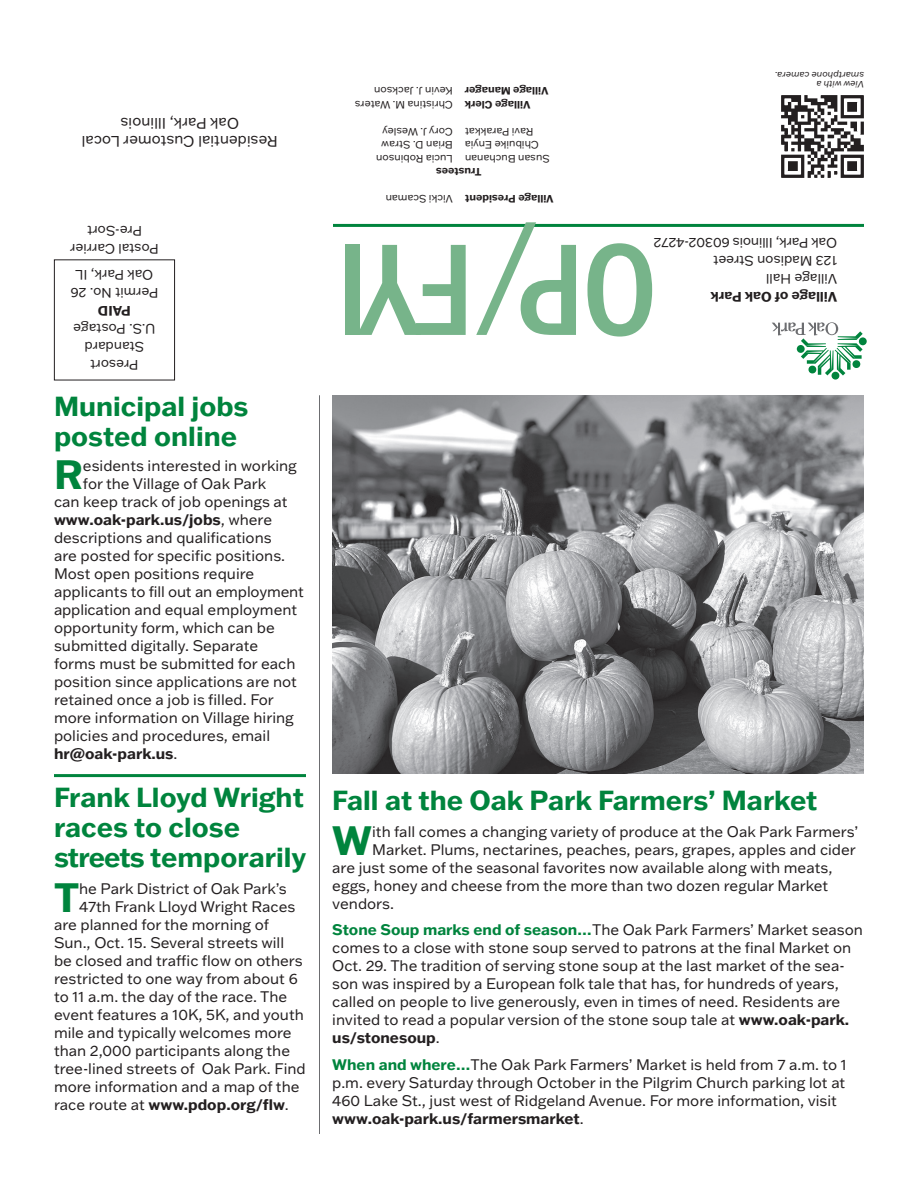
<style>
.page{position:relative;width:918px;height:1188px;background:#fff}
.page>*{position:absolute;margin:0;border:0;box-sizing:border-box;transform-origin:0 0}
.t1{font:500 condensed 135px "Franklin Gothic LT Pro";color:#77b48a}
.t2{font:700 40.2px "Franklin Gothic ATF";color:#00843d}
.t3{font:700 27px/30px "Franklin Gothic ATF";color:#00843d}
.t4{font:15px/18px "Franklin Gothic ATF";color:#231f20}
.t5{font:700 15px "Franklin Gothic ATF";color:#231f20}
.t6{font:13.5px/18px "Franklin Gothic ATF";color:#231f20;text-align:center}
.t7{font:700 13.5px "Franklin Gothic ATF";color:#231f20}
.t8{font:10.5px "Franklin Gothic ATF";color:#231f20}
.t9{font:700 10.5px "Franklin Gothic ATF";color:#231f20}
.t10{font:italic 9px/9px "Franklin Gothic ATF";color:#231f20}
.s1{font-weight:400}
.s2{font-weight:700;color:#00843d}
.s3{font-weight:700}
</style>
<div class="page">
<div style="left:54px;top:259px;width:121px;height:121px;border:1px solid #231f20"></div>
<hr style="left:333px;top:224px;width:531px;height:3px;background:#00843d">
<div style="left:832px;top:372px;width:7px;height:8px;background:#00843d;border-radius:50%"></div>
<div style="left:859px;top:337px;width:8px;height:8px;background:#00843d;border-radius:50%"></div>
<svg style="left:772px;top:322px;width:91px;height:54px"></svg>
<img style="left:781px;top:95px;width:83px;height:83px">
<img style="left:332px;top:395px;width:531px;height:379px">
<hr style="left:54px;top:774px;width:252px;height:3px;background:#00843d">
<hr style="left:319px;top:395px;width:1px;height:739px;background:#6c6d70">
<p class="t4" style="left:278px;top:151px;width:198px;text-align:center;rotate:-180deg">Residential Customer Local<br>Oak Park, Illinois</p>
<p class="t6" style="left:159px;top:258px;width:90px;rotate:-180deg">Postal Carrier<br>Pre-Sort</p>
<p class="t6" style="left:158px;top:302px;width:89px;rotate:-180deg">Permit No. 26<br>Oak Park, IL</p>
<p class="t7" style="left:131px;top:320px;width:34px;rotate:-180deg">PAID</p>
<p class="t6" style="left:156px;top:374px;width:84px;rotate:-180deg">Presort<br>Standard<br>U.S. Postage</p>
<h3 class="t3" style="left:54px;top:390px;width:196px">Municipal jobs posted online</h3>
<h2 class="t2" style="left:54px;top:448px;width:30px">R</h2>
<p class="t4" style="left:83px;top:456px;width:216px">esidents interested in working</p>
<p class="t4" style="left:83px;top:474px;width:185px">for the Village of Oak Park</p>
<p class="t4" style="left:54px;top:492px;width:235px">can keep track of job openings at</p>
<p class="t5" style="left:54px;top:510px;width:220px">www.oak-park.us/jobs<span class="s1">, where</span></p>
<p class="t4" style="left:54px;top:528px;width:219px">descriptions and qualifications</p>
<p class="t4" style="left:54px;top:546px;width:233px">are posted for specific positions.</p>
<p class="t4" style="left:54px;top:564px;width:202px">Most open positions require</p>
<p class="t4" style="left:54px;top:582px;width:252px">applicants to fill out an employment</p>
<p class="t4" style="left:54px;top:600px;width:245px">application and equal employment</p>
<p class="t4" style="left:54px;top:618px;width:222px">opportunity form, which can be</p>
<p class="t4" style="left:54px;top:636px;width:206px">submitted digitally. Separate</p>
<p class="t4" style="left:54px;top:654px;width:243px">forms must be submitted for each</p>
<p class="t4" style="left:54px;top:672px;width:244px">position since applications are not</p>
<p class="t4" style="left:54px;top:690px;width:221px">retained once a job is filled. For</p>
<p class="t4" style="left:54px;top:708px;width:241px">more information on Village hiring</p>
<p class="t4" style="left:54px;top:726px;width:218px">policies and procedures, email</p>
<p class="t5" style="left:54px;top:744px;width:125px">hr@oak-park.us<span class="s1">.</span></p>
<h3 class="t3" style="left:54px;top:782px;width:254px">Frank Lloyd Wright races to close streets temporarily</h3>
<h2 class="t2" style="left:54px;top:871px;width:27px">T</h2>
<p class="t4" style="left:79px;top:879px;width:209px">he Park District of Oak Park’s</p>
<p class="t4" style="left:79px;top:897px;width:218px">47th Frank Lloyd Wright Races</p>
<p class="t4" style="left:54px;top:915px;width:217px">are planned for the morning of</p>
<p class="t4" style="left:54px;top:933px;width:232px">Sun., Oct. 15. Several streets will</p>
<p class="t4" style="left:54px;top:951px;width:250px">be closed and traffic flow on others</p>
<p class="t4" style="left:54px;top:969px;width:245px">restricted to one way from about 6</p>
<p class="t4" style="left:54px;top:987px;width:235px">to 11 a.m. the day of the race. The</p>
<p class="t4" style="left:54px;top:1005px;width:251px">event features a 10K, 5K, and youth</p>
<p class="t4" style="left:54px;top:1023px;width:239px">mile and typically welcomes more</p>
<p class="t4" style="left:54px;top:1041px;width:238px">than 2,000 participants along the</p>
<p class="t4" style="left:54px;top:1059px;width:253px">tree-lined streets of Oak Park. Find</p>
<p class="t4" style="left:54px;top:1077px;width:247px">more information and a map of the</p>
<p class="t5" style="left:54px;top:1095px;width:236px"><span class="s1">race route at</span> www.pdop.org/flw<span class="s1">.</span></p>
<p class="t8" style="left:453px;top:98px;width:80px;rotate:-180deg">Kevin J. Jackson</p>
<p class="t9" style="left:549px;top:98px;width:85px;rotate:-180deg">Village Manager</p>
<p class="t8" style="left:453px;top:111px;width:100px;rotate:-180deg">Christina M. Waters</p>
<p class="t9" style="left:530px;top:111px;width:67px;rotate:-180deg">Village Clerk</p>
<p class="t8" style="left:453px;top:138px;width:72px;rotate:-180deg">Cory J. Wesley</p>
<p class="t8" style="left:534px;top:138px;width:70px;rotate:-180deg">Ravi Parakkat</p>
<p class="t8" style="left:453px;top:152px;width:73px;rotate:-180deg">Brian D. Straw</p>
<p class="t8" style="left:539px;top:152px;width:75px;rotate:-180deg">Chibuike Enyia</p>
<p class="t8" style="left:453px;top:165px;width:78px;rotate:-180deg">Lucia Robinson</p>
<p class="t8" style="left:550px;top:165px;width:86px;rotate:-180deg">Susan Buchanan</p>
<p class="t9" style="left:481px;top:179px;width:47px;rotate:-180deg">Trustees</p>
<p class="t8" style="left:453px;top:206px;width:69px;rotate:-180deg">Vicki Scaman</p>
<p class="t9" style="left:554px;top:206px;width:90px;rotate:-180deg">Village President</p>
<p class="t10" style="left:864px;top:89px;width:91px;rotate:-180deg">View with a smartphone camera.</p>
<h1 class="t1" style="left:658px;top:366px;width:323px;rotate:-180deg">OP/FYI</h1>
<p class="t6" style="left:837px;top:252px;width:185px;rotate:-180deg">Oak Park, Illinois 60302-4272</p>
<p class="t6" style="left:837px;top:288px;width:125px;text-align:left;rotate:-180deg">Village Hall<br>123 Madison Street</p>
<p class="t7" style="left:837px;top:306px;width:128px;rotate:-180deg">Village of Oak Park</p>
<h3 class="t3" style="left:332px;top:785px;width:487px">Fall at the Oak Park Farmers’ Market</h3>
<h2 class="t2" style="left:332px;top:814px;width:41px">W</h2>
<p class="t4" style="left:372px;top:823px;width:487px">ith fall comes a changing variety of produce at the Oak Park Farmers’</p>
<p class="t4" style="left:372px;top:841px;width:485px">Market. Plums, nectarines, peaches, pears, grapes, apples and cider</p>
<p class="t4" style="left:332px;top:859px;width:502px">are just some of the seasonal favorites now available along with meats,</p>
<p class="t4" style="left:332px;top:877px;width:497px">eggs, honey and cheese from the more than two dozen regular Market</p>
<p class="t4" style="left:332px;top:895px;width:63px">vendors.</p>
<p class="t4" style="left:332px;top:920px;width:532px"><span class="s2">Stone Soup marks end of season…</span>The Oak Park Farmers’ Market season comes to a close with stone soup served to patrons at the final Market on Oct. 29. The tradition of serving stone soup at the last market of the sea&shy;son was inspired by a European folk tale that has, for hundreds of years, called on people to live generously, even in times of need. Residents are invited to read a popular version of the stone soup tale at <span class="s3">www.oak-park. us/stonesoup</span>.</p>
<p class="t4" style="left:332px;top:1055px;width:516px"><span class="s2">When and where…</span>The Oak Park Farmers’ Market is held from 7 a.m. to 1 p.m. every Saturday through October in the Pilgrim Church parking lot at 460 Lake St., just west of Ridgeland Avenue. For more information, visit <span class="s3">www.oak-park.us/farmersmarket</span>.</p>
</div>
